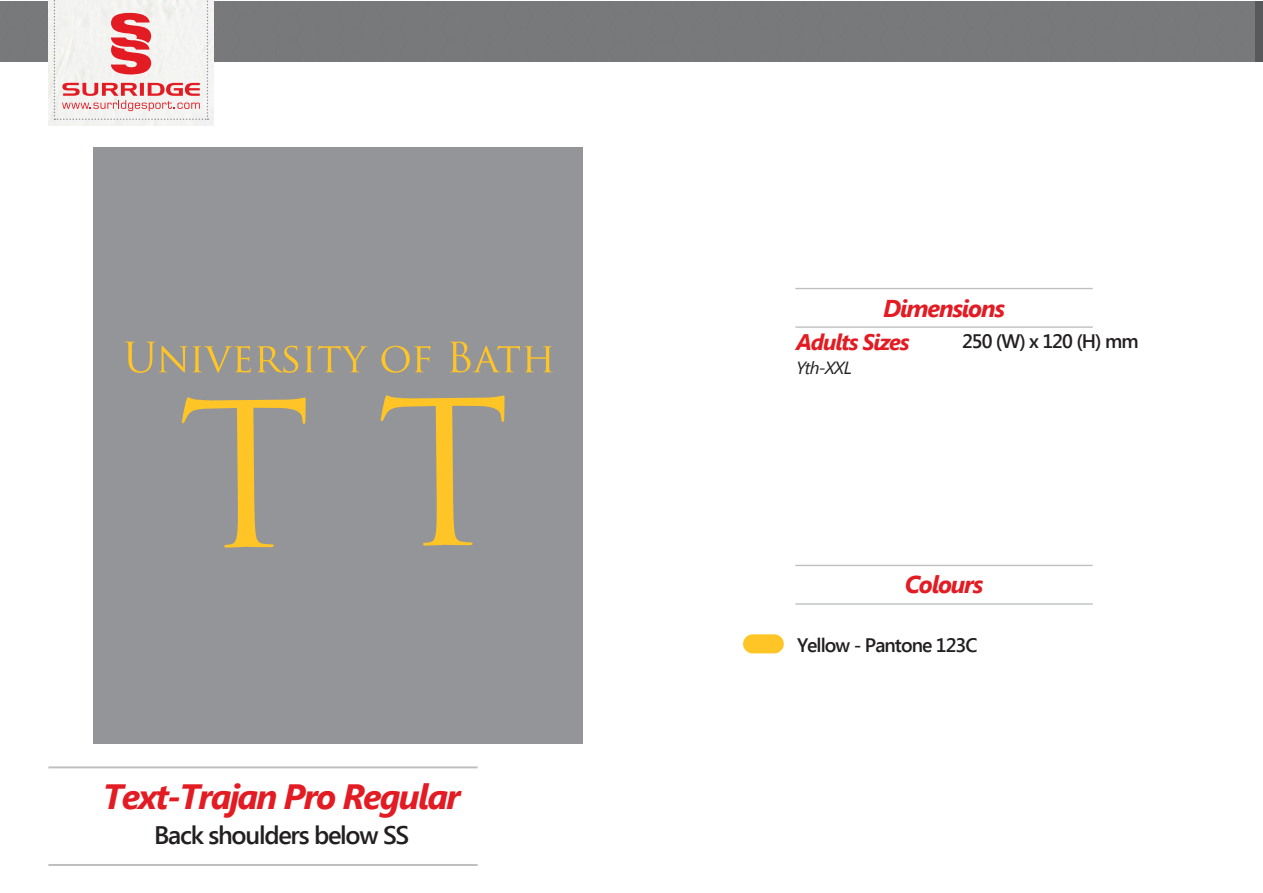
<style>
.page{position:relative;width:1263px;height:893px;background:#fff}
.page>*{position:absolute;margin:0;border:0;box-sizing:border-box;transform-origin:0 0}
.t1{font:italic 700 35.1px "Segoe UI";letter-spacing:-.05em;color:#e31b23}
.t2{font:600 25.35px "Segoe UI";letter-spacing:-.05em;color:#231f20}
.t3{font:italic 700 24.3px "Segoe UI";letter-spacing:-.05em;color:#e31b23}
.t4{font:italic 700 22.5px "Segoe UI";letter-spacing:-.05em;color:#e31b23}
.t5{font:600 19.5px "Segoe UI";letter-spacing:-.05em;color:#231f20}
.t6{font:italic 17.55px "Segoe UI";letter-spacing:-.05em;color:#231f20}
</style>
<div class="page">
<hr style="left:48px;top:766px;width:430px;height:2px;background:#bcbec0">
<hr style="left:48px;top:864px;width:430px;height:2px;background:#bcbec0">
<hr style="left:795px;top:288px;width:298px;height:1px;background:#bcbec0">
<hr style="left:795px;top:326px;width:298px;height:2px;background:#bcbec0">
<hr style="left:795px;top:565px;width:298px;height:1px;background:#bcbec0">
<hr style="left:795px;top:603px;width:298px;height:2px;background:#bcbec0">
<div style="left:48px;top:0;width:165px;height:125px;background:#f3f2f1"></div>
<svg style="left:54px;top:0;width:154px;height:120px"></svg>
<div style="left:93px;top:148px;width:489px;height:596px;background:#939598"></div>
<div style="left:743px;top:634px;width:41px;height:19px;background:#ffc425;border-radius:10px"></div>
<svg style="left:125px;top:342px;width:126px;height:31px"></svg>
<svg style="left:257px;top:346px;width:41px;height:27px"></svg>
<svg style="left:305px;top:346px;width:62px;height:26px"></svg>
<svg style="left:381px;top:346px;width:49px;height:27px"></svg>
<svg style="left:450px;top:342px;width:103px;height:30px"></svg>
<svg style="left:182px;top:397px;width:124px;height:151px"></svg>
<svg style="left:381px;top:395px;width:124px;height:151px"></svg>
<h1 class="t1" style="left:103px;top:772px;width:359px">Text-Trajan Pro Regular</h1>
<p class="t2" style="left:154px;top:818px;width:257px">Back shoulders below SS</p>
<p class="t3" style="left:883px;top:291px;width:124px">Dimensions</p>
<p class="t4" style="left:796px;top:326px;width:115px">Adults Sizes</p>
<p class="t6" style="left:796px;top:356px;width:57px">Yth-XXL</p>
<p class="t5" style="left:962px;top:327px;width:178px">250 (W) x 120 (H) mm</p>
<p class="t3" style="left:905px;top:567px;width:80px">Colours</p>
<p class="t5" style="left:797px;top:631px;width:182px">Yellow - Pantone 123C</p>
</div>
